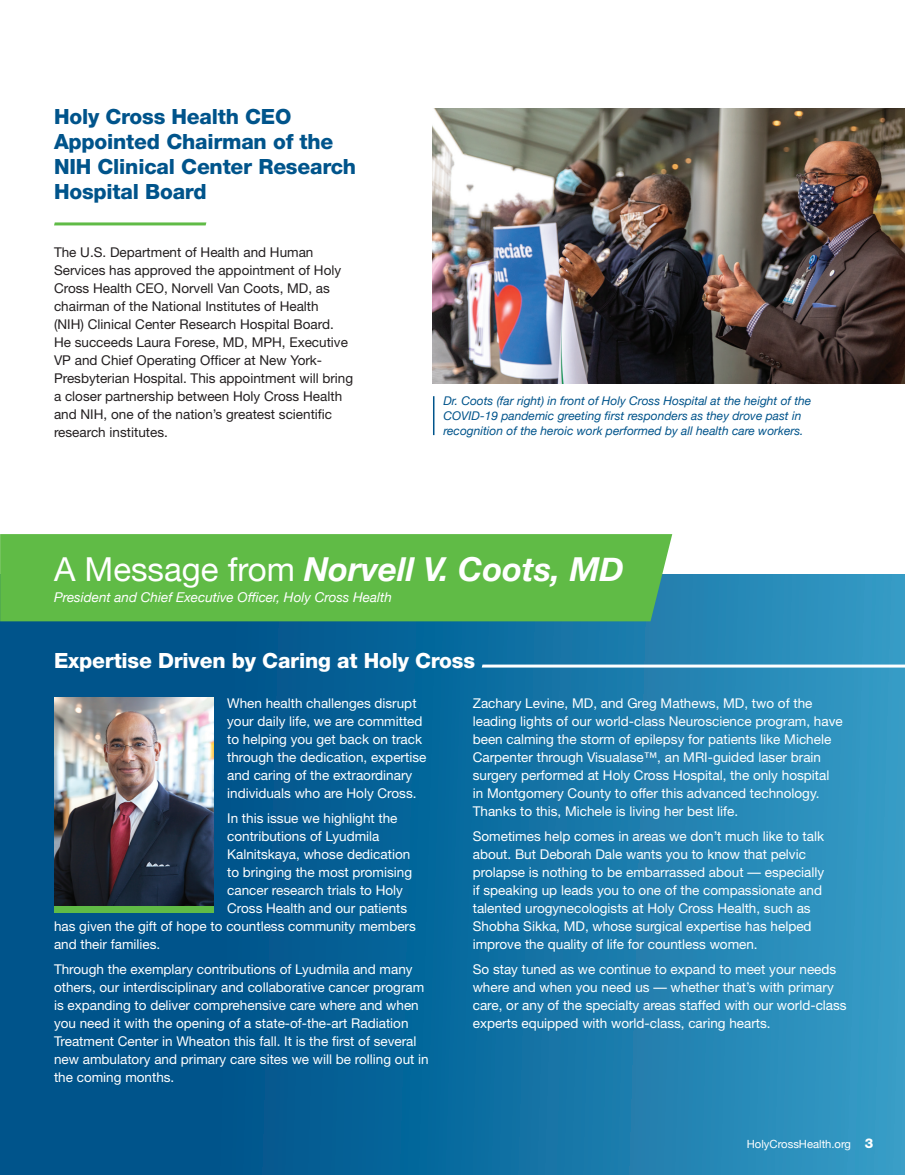
<style>
.page{position:relative;width:905px;height:1175px;background:#fff}
.page>*{position:absolute;margin:0;border:0;box-sizing:border-box;transform-origin:0 0}
.N_N-LETTER-BODY{font:italic 700 33px "Helvetica Neue";color:#fff}
.N_N-SUBHEAD{font:800 21px/24.8px "Helvetica Neue";letter-spacing:-.01em;color:#00548b}
.N_N-LETTER-HEAD{font:800 21px "Helvetica Neue";letter-spacing:-.01em;color:#fff}
.N_N-LETTER-BODY-2{font:13.5px/18px "Helvetica Neue";color:#fff}
.N_N-LETTER-BODY-3{font:13.5px/18px "Helvetica Neue";color:#231f20}
.N_N-LETTER-BODY-4{font:italic 13.5px "Helvetica Neue";color:#fff}
.t1{font:800 13.5px "Helvetica Neue";color:#fff}
.N_N-BODY{font:italic 12px/15px "Helvetica Neue";color:#00548b}
.t2{font:11.25px "Helvetica Neue";color:#fff}
.s1{font-weight:400;font-style:normal}
</style>
<div class="page">
<div style="left:0;top:574px;width:904px;height:600px;background:linear-gradient(to right,#00467f,#2f96c2)"></div>
<div style="left:0;top:534px;width:672px;height:87px;background:#60bb46"></div>
<hr style="left:433px;top:396px;width:1px;height:39px;background:#00548b">
<hr style="left:482px;top:664px;width:422px;height:3px;background:#fff">
<img style="left:54px;top:697px;width:160px;height:209px">
<div style="left:54px;top:906px;width:160px;height:6px;background:#60bb46"></div>
<hr style="left:54px;top:222px;width:152px;height:3px;background:#60bb46">
<img style="left:432px;top:108px;width:472px;height:276px">
<p class="N_N-SUBHEAD" style="left:54px;top:104px;width:304px">Holy Cross Health CEO<br>Appointed Chairman of the<br>NIH Clinical Center Research<br>Hospital Board</p>
<p class="N_N-LETTER-BODY-3" style="left:54px;top:243px;width:301px">The U.S. Department of Health and Human Services has approved the appointment of Holy Cross Health CEO, Norvell Van Coots, MD, as chairman of the National Institutes of Health<br>(NIH) Clinical Center Research Hospital Board.<br>He succeeds Laura Forese, MD, MPH, Executive VP and Chief Operating Officer at New York-Presbyterian Hospital. This appointment will bring a closer partnership between Holy Cross Health and NIH, one of the nation’s greatest scientific research institutes.</p>
<p class="N_N-BODY" style="left:443px;top:394px;width:369px">Dr. Coots (far right) in front of Holy Cross Hospital at the height of the<br>COVID-19 pandemic greeting first responders as they drove past in recognition of the heroic work performed by all health care workers.</p>
<p class="N_N-LETTER-BODY" style="left:54px;top:543px;width:571px"><span class="s1">A Message from</span> Norvell V. Coots, MD</p>
<p class="N_N-LETTER-BODY-4" style="left:54px;top:587px;width:339px">President and Chief Executive Officer, Holy Cross Health</p>
<p class="N_N-LETTER-HEAD" style="left:54px;top:648px;width:422px">Expertise Driven by Caring at Holy Cross</p>
<p class="N_N-LETTER-BODY-2" style="left:227px;top:694px;width:201px">When health challenges disrupt your daily life, we are committed to helping you get back on track through the dedication, expertise and caring of the extraordinary individuals who are Holy Cross.</p>
<p class="N_N-LETTER-BODY-2" style="left:227px;top:809px;width:172px">In this issue we highlight the</p>
<p class="N_N-LETTER-BODY-2" style="left:227px;top:827px;width:154px">contributions of Lyudmila</p>
<p class="N_N-LETTER-BODY-2" style="left:227px;top:845px;width:185px">Kalnitskaya, whose dedication</p>
<p class="N_N-LETTER-BODY-2" style="left:227px;top:863px;width:186px">to bringing the most promising</p>
<p class="N_N-LETTER-BODY-2" style="left:227px;top:881px;width:177px">cancer research trials to Holy</p>
<p class="N_N-LETTER-BODY-2" style="left:227px;top:899px;width:182px">Cross Health and our patients</p>
<p class="N_N-LETTER-BODY-2" style="left:54px;top:917px;width:363px">has given the gift of hope to countless community members</p>
<p class="N_N-LETTER-BODY-2" style="left:54px;top:935px;width:108px">and their families.</p>
<p class="N_N-LETTER-BODY-2" style="left:54px;top:959px;width:376px">Through the exemplary contributions of Lyudmila and many others, our interdisciplinary and collaborative cancer program is expanding to deliver comprehensive care where and when you need it with the opening of a state-of-the-art Radiation Treatment Center in Wheaton this fall. It is the first of several new ambulatory and primary care sites we will be rolling out in the coming months.</p>
<p class="N_N-LETTER-BODY-2" style="left:472px;top:694px;width:371px">Zachary Levine, MD, and Greg Mathews, MD, two of the leading lights of our world-class Neuroscience program, have been calming the storm of epilepsy for patients like Michele Carpenter through Visualase™, an MRI-guided laser brain surgery performed at Holy Cross Hospital, the only hospital in Montgomery County to offer this advanced technology.<br>Thanks to this, Michele is living her best life.</p>
<p class="N_N-LETTER-BODY-2" style="left:472px;top:827px;width:353px">Sometimes help comes in areas we don’t much like to talk about. But Deborah Dale wants you to know that pelvic prolapse is nothing to be embarrassed about — especially if speaking up leads you to one of the compassionate and talented urogynecologists at Holy Cross Health, such as Shobha Sikka, MD, whose surgical expertise has helped improve the quality of life for countless women.</p>
<p class="N_N-LETTER-BODY-2" style="left:472px;top:959px;width:375px">So stay tuned as we continue to expand to meet your needs where and when you need us — whether that’s with primary care, or any of the specialty areas staffed with our world-class experts equipped with world-class, caring hearts.</p>
<p class="t2" style="left:746px;top:1136px;width:106px">HolyCrossHealth.org</p>
<p class="t1" style="left:864px;top:1134px;width:10px">3</p>
</div>
